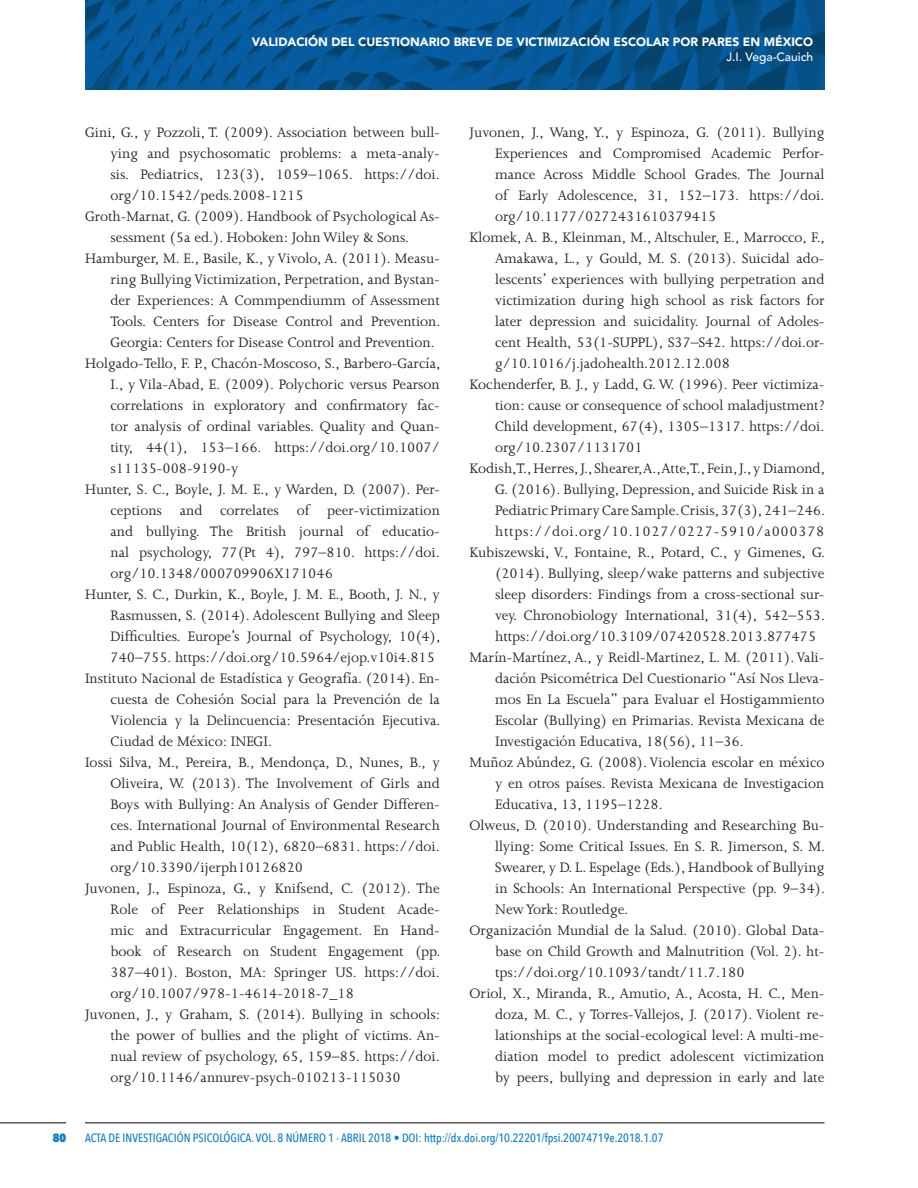
<style>
.page{position:relative;width:918px;height:1188px;background:#fff}
.page>*{position:absolute;margin:0;border:0;box-sizing:border-box;transform-origin:0 0}
.t1{font:15.75px "Joanna MT Std";color:#231f20}
.t2{font:15.75px "Joanna MT Std";letter-spacing:.045em;color:#231f20}
.t3{font:500 12px "Avenir Next Condensed";color:#0a7eca}
.t4{font:900 12px "Avenir LT Std";color:#fff}
.t5{font:500 12px "Avenir LT Std";color:#fff}
.t6{font:800 12px "Avenir Next Condensed";color:#0a7eca}
</style>
<div class="page">
<img style="left:85px;top:0;width:739px;height:90px">
<hr style="left:85px;top:1122px;width:739px;height:1px;background:#231f20">
<hr style="left:0;top:1122px;width:66px;height:1px;background:#231f20">
<p class="t4" style="left:252px;top:35px;width:563px">VALIDACIÓN DEL CUESTIONARIO BREVE DE VICTIMIZACIÓN ESCOLAR POR PARES EN MÉXICO</p>
<p class="t5" style="left:726px;top:50px;width:88px">J.I. Vega-Cauich</p>
<p class="t1" style="left:85px;top:124px;width:356px">Gini, G., y Pozzoli, T. (2009). Association between bull-</p>
<p class="t1" style="left:111px;top:145px;width:331px">ying and psychosomatic problems: a meta-analy-</p>
<p class="t1" style="left:111px;top:166px;width:331px">sis. Pediatrics, 123(3), 1059–1065. https://doi.</p>
<p class="t1" style="left:111px;top:187px;width:195px">org/10.1542/peds.2008-1215</p>
<p class="t1" style="left:85px;top:208px;width:356px">Groth-Marnat, G. (2009). Handbook of Psychological As-</p>
<p class="t1" style="left:111px;top:229px;width:300px">sessment (5a ed.). Hoboken: John Wiley &amp; Sons.</p>
<p class="t1" style="left:85px;top:250px;width:356px">Hamburger, M. E., Basile, K., y Vivolo, A. (2011). Measu-</p>
<p class="t1" style="left:111px;top:271px;width:331px">ring Bullying Victimization, Perpetration, and Bystan-</p>
<p class="t1" style="left:111px;top:292px;width:331px">der Experiences: A Commpendiumm of Assessment</p>
<p class="t1" style="left:111px;top:313px;width:331px">Tools. Centers for Disease Control and Prevention.</p>
<p class="t1" style="left:111px;top:334px;width:326px">Georgia: Centers for Disease Control and Prevention.</p>
<p class="t1" style="left:85px;top:355px;width:357px">Holgado-Tello, F. P., Chacón-Moscoso, S., Barbero-García,</p>
<p class="t1" style="left:111px;top:376px;width:331px">I., y Vila-Abad, E. (2009). Polychoric versus Pearson</p>
<p class="t1" style="left:111px;top:397px;width:331px">correlations in exploratory and confirmatory fac-</p>
<p class="t1" style="left:111px;top:418px;width:331px">tor analysis of ordinal variables. Quality and Quan-</p>
<p class="t1" style="left:111px;top:439px;width:331px">tity, 44(1), 153–166. https://doi.org/10.1007/</p>
<p class="t1" style="left:111px;top:460px;width:130px">s11135-008-9190-y</p>
<p class="t1" style="left:85px;top:481px;width:356px">Hunter, S. C., Boyle, J. M. E., y Warden, D. (2007). Per-</p>
<p class="t1" style="left:111px;top:502px;width:331px">ceptions and correlates of peer-victimization</p>
<p class="t1" style="left:111px;top:523px;width:331px">and bullying. The British journal of educatio-</p>
<p class="t1" style="left:111px;top:544px;width:331px">nal psychology, 77(Pt 4), 797–810. https://doi.</p>
<p class="t1" style="left:111px;top:565px;width:224px">org/10.1348/000709906X171046</p>
<p class="t1" style="left:85px;top:586px;width:356px">Hunter, S. C., Durkin, K., Boyle, J. M. E., Booth, J. N., y</p>
<p class="t1" style="left:111px;top:607px;width:331px">Rasmussen, S. (2014). Adolescent Bullying and Sleep</p>
<p class="t1" style="left:111px;top:628px;width:331px">Difficulties. Europe’s Journal of Psychology, 10(4),</p>
<p class="t1" style="left:111px;top:649px;width:326px">740–755. https://doi.org/10.5964/ejop.v10i4.815</p>
<p class="t1" style="left:85px;top:670px;width:356px">Instituto Nacional de Estadística y Geografía. (2014). En-</p>
<p class="t1" style="left:111px;top:691px;width:331px">cuesta de Cohesión Social para la Prevención de la</p>
<p class="t1" style="left:111px;top:712px;width:331px">Violencia y la Delincuencia: Presentación Ejecutiva.</p>
<p class="t1" style="left:111px;top:733px;width:163px">Ciudad de México: INEGI.</p>
<p class="t1" style="left:85px;top:754px;width:356px">Iossi Silva, M., Pereira, B., Mendonça, D., Nunes, B., y</p>
<p class="t1" style="left:111px;top:775px;width:331px">Oliveira, W. (2013). The Involvement of Girls and</p>
<p class="t1" style="left:111px;top:796px;width:331px">Boys with Bullying: An Analysis of Gender Differen-</p>
<p class="t1" style="left:111px;top:817px;width:331px">ces. International Journal of Environmental Research</p>
<p class="t1" style="left:111px;top:838px;width:331px">and Public Health, 10(12), 6820–6831. https://doi.</p>
<p class="t1" style="left:111px;top:859px;width:194px">org/10.3390/ijerph10126820</p>
<p class="t1" style="left:85px;top:880px;width:356px">Juvonen, J., Espinoza, G., y Knifsend, C. (2012). The</p>
<p class="t1" style="left:111px;top:901px;width:331px">Role of Peer Relationships in Student Acade-</p>
<p class="t1" style="left:111px;top:922px;width:331px">mic and Extracurricular Engagement. En Hand-</p>
<p class="t1" style="left:111px;top:943px;width:331px">book of Research on Student Engagement (pp.</p>
<p class="t1" style="left:111px;top:964px;width:331px">387–401). Boston, MA: Springer US. https://doi.</p>
<p class="t1" style="left:111px;top:985px;width:245px">org/10.1007/978-1-4614-2018-7_18</p>
<p class="t1" style="left:85px;top:1006px;width:357px">Juvonen, J., y Graham, S. (2014). Bullying in schools:</p>
<p class="t1" style="left:111px;top:1027px;width:331px">the power of bullies and the plight of victims. An-</p>
<p class="t1" style="left:111px;top:1048px;width:331px">nual review of psychology, 65, 159–85. https://doi.</p>
<p class="t1" style="left:111px;top:1069px;width:292px">org/10.1146/annurev-psych-010213-115030</p>
<p class="t1" style="left:470px;top:124px;width:356px">Juvonen, J., Wang, Y., y Espinoza, G. (2011). Bullying</p>
<p class="t1" style="left:495px;top:145px;width:331px">Experiences and Compromised Academic Perfor-</p>
<p class="t1" style="left:495px;top:166px;width:331px">mance Across Middle School Grades. The Journal</p>
<p class="t1" style="left:495px;top:187px;width:331px">of Early Adolescence, 31, 152–173. https://doi.</p>
<p class="t1" style="left:495px;top:208px;width:223px">org/10.1177/0272431610379415</p>
<p class="t1" style="left:470px;top:229px;width:357px">Klomek, A. B., Kleinman, M., Altschuler, E., Marrocco, F.,</p>
<p class="t1" style="left:495px;top:250px;width:331px">Amakawa, L., y Gould, M. S. (2013). Suicidal ado-</p>
<p class="t1" style="left:495px;top:271px;width:331px">lescents’ experiences with bullying perpetration and</p>
<p class="t1" style="left:495px;top:292px;width:331px">victimization during high school as risk factors for</p>
<p class="t1" style="left:495px;top:313px;width:331px">later depression and suicidality. Journal of Adoles-</p>
<p class="t1" style="left:495px;top:334px;width:331px">cent Health, 53(1-SUPPL), S37–S42. https://doi.or-</p>
<p class="t1" style="left:495px;top:355px;width:236px">g/10.1016/j.jadohealth.2012.12.008</p>
<p class="t1" style="left:470px;top:376px;width:356px">Kochenderfer, B. J., y Ladd, G. W. (1996). Peer victimiza-</p>
<p class="t1" style="left:495px;top:397px;width:331px">tion: cause or consequence of school maladjustment?</p>
<p class="t1" style="left:495px;top:418px;width:331px">Child development, 67(4), 1305–1317. https://doi.</p>
<p class="t1" style="left:495px;top:439px;width:149px">org/10.2307/1131701</p>
<p class="t1" style="left:470px;top:460px;width:357px">Kodish, T., Herres, J., Shearer, A., Atte, T., Fein, J., y Diamond,</p>
<p class="t1" style="left:495px;top:481px;width:331px">G. (2016). Bullying, Depression, and Suicide Risk in a</p>
<p class="t1" style="left:495px;top:502px;width:331px">Pediatric Primary Care Sample. Crisis, 37(3), 241–246.</p>
<p class="t2" style="left:495px;top:523px;width:331px">https://doi.org/10.1027/0227-5910/a000378</p>
<p class="t1" style="left:470px;top:544px;width:357px">Kubiszewski, V., Fontaine, R., Potard, C., y Gimenes, G.</p>
<p class="t1" style="left:495px;top:565px;width:331px">(2014). Bullying, sleep/wake patterns and subjective</p>
<p class="t1" style="left:495px;top:586px;width:331px">sleep disorders: Findings from a cross-sectional sur-</p>
<p class="t1" style="left:495px;top:607px;width:331px">vey. Chronobiology International, 31(4), 542–553.</p>
<p class="t1" style="left:495px;top:628px;width:323px">https://doi.org/10.3109/07420528.2013.877475</p>
<p class="t1" style="left:470px;top:649px;width:356px">Marín-Martínez, A., y Reidl-Martinez, L. M. (2011). Vali-</p>
<p class="t1" style="left:495px;top:670px;width:331px">dación Psicométrica Del Cuestionario “Así Nos Lleva-</p>
<p class="t1" style="left:495px;top:691px;width:331px">mos En La Escuela” para Evaluar el Hostigammiento</p>
<p class="t1" style="left:495px;top:712px;width:331px">Escolar (Bullying) en Primarias. Revista Mexicana de</p>
<p class="t1" style="left:495px;top:733px;width:250px">Investigación Educativa, 18(56), 11–36.</p>
<p class="t1" style="left:470px;top:754px;width:356px">Muñoz Abúndez, G. (2008). Violencia escolar en méxico</p>
<p class="t1" style="left:495px;top:775px;width:331px">y en otros países. Revista Mexicana de Investigacion</p>
<p class="t1" style="left:495px;top:796px;width:169px">Educativa, 13, 1195–1228.</p>
<p class="t1" style="left:470px;top:817px;width:356px">Olweus, D. (2010). Understanding and Researching Bu-</p>
<p class="t1" style="left:495px;top:838px;width:331px">llying: Some Critical Issues. En S. R. Jimerson, S. M.</p>
<p class="t1" style="left:495px;top:859px;width:331px">Swearer, y D. L. Espelage (Eds.), Handbook of Bullying</p>
<p class="t1" style="left:495px;top:880px;width:331px">in Schools: An International Perspective (pp. 9–34).</p>
<p class="t1" style="left:495px;top:901px;width:134px">New York: Routledge.</p>
<p class="t1" style="left:470px;top:922px;width:356px">Organización Mundial de la Salud. (2010). Global Data-</p>
<p class="t1" style="left:495px;top:943px;width:331px">base on Child Growth and Malnutrition (Vol. 2). ht-</p>
<p class="t1" style="left:495px;top:964px;width:251px">tps://doi.org/10.1093/tandt/11.7.180</p>
<p class="t1" style="left:470px;top:985px;width:356px">Oriol, X., Miranda, R., Amutio, A., Acosta, H. C., Men-</p>
<p class="t1" style="left:495px;top:1006px;width:331px">doza, M. C., y Torres-Vallejos, J. (2017). Violent re-</p>
<p class="t1" style="left:495px;top:1027px;width:331px">lationships at the social-ecological level: A multi-me-</p>
<p class="t1" style="left:495px;top:1048px;width:331px">diation model to predict adolescent victimization</p>
<p class="t1" style="left:495px;top:1069px;width:331px">by peers, bullying and depression in early and late</p>
<p class="t6" style="left:53px;top:1130px;width:15px">80</p>
<p class="t3" style="left:85px;top:1130px;width:580px">ACTA DE INVESTIGACIÓN PSICOLÓGICA. VOL. 8 NÚMERO 1 · ABRIL 2018 • DOI: http://dx.doi.org/10.22201/fpsi.20074719e.2018.1.07</p>
</div>
